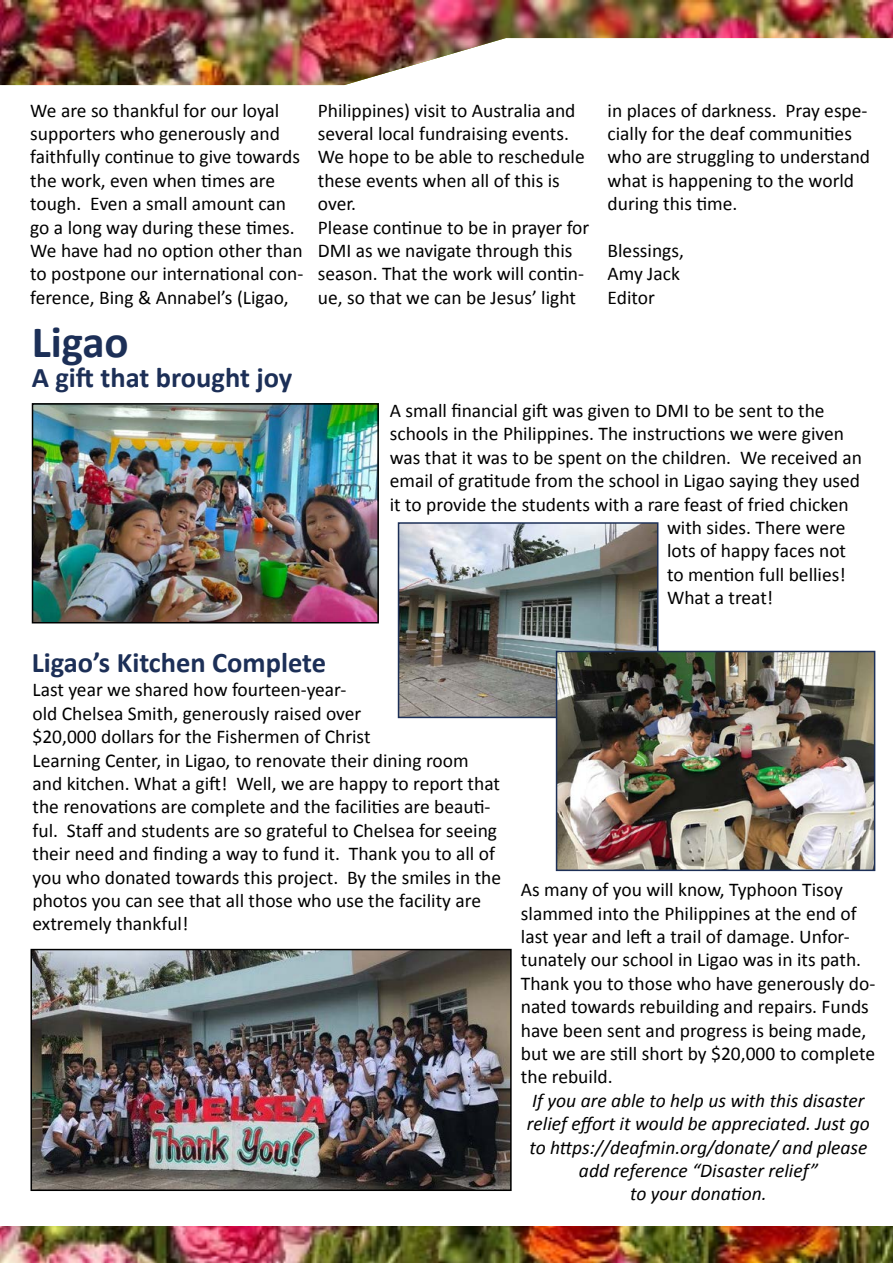
<style>
.page{position:relative;width:893px;height:1263px;background:#fff}
.page>*{position:absolute;margin:0;border:0;box-sizing:border-box;transform-origin:0 0}
.t1{font:700 45px "Calibri";color:#1c2f57}
.t2{font:700 28.5px "Calibri";color:#1c2f57}
.t3{font:19.5px/23.4px "Calibri";color:#000}
.t4{font:italic 19.5px/23.4px "Calibri";color:#000;text-align:center}
</style>
<div class="page">
<img style="left:1px;top:1227px;width:892px;height:36px">
<img style="left:0;top:0;width:893px;height:85px">
<img style="left:35px;top:406px;width:341px;height:214px">
<div style="left:32px;top:403px;width:347px;height:220px;border:2px solid #000"></div>
<img style="left:34px;top:952px;width:475px;height:236px">
<div style="left:31px;top:949px;width:481px;height:242px;border:2px solid #000"></div>
<img style="left:401px;top:525px;width:254px;height:190px">
<div style="left:398px;top:522px;width:260px;height:196px;border:2px solid #1c2f57"></div>
<img style="left:559px;top:654px;width:313px;height:214px">
<div style="left:556px;top:651px;width:319px;height:220px;border:2px solid #1c2f57"></div>
<p class="t3" style="left:30px;top:98px;width:275px">We are so thankful for our loyal supporters who generously and faithfully continue to give towards the work, even when times are tough. Even a small amount can go a long way during these times.<br>We have had no option other than to postpone our international con&shy;ference, Bing &amp; Annabel’s (Ligao,</p>
<p class="t3" style="left:318px;top:98px;width:273px">Philippines) visit to Australia and several local fundraising events.<br>We hope to be able to reschedule these events when all of this is over.<br>Please continue to be in prayer for<br>DMI as we navigate through this season. That the work will contin&shy;ue, so that we can be Jesus’ light</p>
<p class="t3" style="left:608px;top:98px;width:264px">in places of darkness. Pray espe&shy;cially for the deaf communities who are struggling to understand what is happening to the world during this time.</p>
<p class="t3" style="left:608px;top:238px;width:78px">Blessings,<br>Amy Jack<br>Editor</p>
<h1 class="t1" style="left:32px;top:310px;width:99px">Ligao</h1>
<h2 class="t2" style="left:32px;top:357px;width:262px">A gift that brought joy</h2>
<p class="t3" style="left:390px;top:398px;width:436px">A small financial gift was given to DMI to be sent to the</p>
<p class="t3" style="left:390px;top:422px;width:456px">schools in the Philippines. The instructions we were given</p>
<p class="t3" style="left:390px;top:445px;width:474px">was that it was to be spent on the children. We received an</p>
<p class="t3" style="left:390px;top:468px;width:472px">email of gratitude from the school in Ligao saying they used</p>
<p class="t3" style="left:390px;top:492px;width:460px">it to provide the students with a rare feast of fried chicken</p>
<p class="t3" style="left:667px;top:515px;width:180px">with sides. There were</p>
<p class="t3" style="left:667px;top:539px;width:181px">lots of happy faces not</p>
<p class="t3" style="left:667px;top:562px;width:180px">to mention full bellies!</p>
<p class="t3" style="left:667px;top:585px;width:108px">What a treat!</p>
<h2 class="t2" style="left:32px;top:642px;width:296px">Ligao’s Kitchen Complete</h2>
<p class="t3" style="left:33px;top:678px;width:470px">Last year we shared how fourteen-year-<br>old Chelsea Smith, generously raised over<br>$20,000 dollars for the Fishermen of Christ<br>Learning Center, in Ligao, to renovate their dining room and kitchen. What a gift! Well, we are happy to report that the renovations are complete and the facilities are beauti&shy;ful. Staff and students are so grateful to Chelsea for seeing their need and finding a way to fund it. Thank you to all of you who donated towards this project. By the smiles in the photos you can see that all those who use the facility are extremely thankful!</p>
<p class="t3" style="left:521px;top:877px;width:356px">As many of you will know, Typhoon Tisoy slammed into the Philippines at the end of last year and left a trail of damage. Unfor&shy;tunately our school in Ligao was in its path.<br>Thank you to those who have generously do&shy;nated towards rebuilding and repairs. Funds have been sent and progress is being made, but we are still short by $20,000 to complete the rebuild.</p>
<p class="t4" style="left:527px;top:1088px;width:344px">If you are able to help us with this disaster relief effort it would be appreciated. Just go to https://deafmin.org/donate/ and please add reference “Disaster relief”<br>to your donation.</p>
</div>
